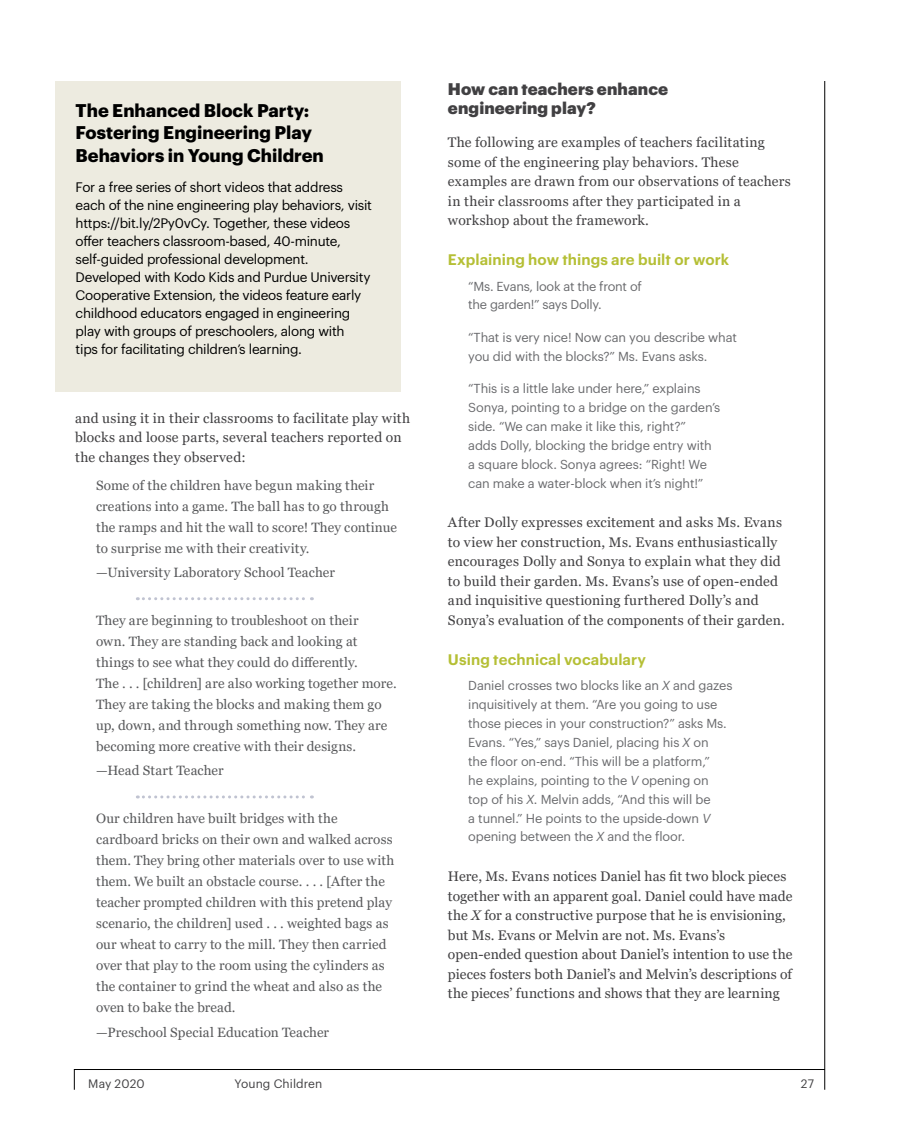
<style>
.page{position:relative;width:905px;height:1134px;background:#fff}
.page>*{position:absolute;margin:0;border:0;box-sizing:border-box;transform-origin:0 0}
.t1{font:700 18px/22.5px "Graphik";color:#000}
.t2{font:900 16.5px/19.5px "Graphik";letter-spacing:.005em;color:#414042}
.t3{font:600 15px "Graphik";letter-spacing:.005em;color:#b5bf35}
.t4{font:13.8px/19.5px "Georgia Pro";letter-spacing:.01em;color:#414042}
.t5{font:13.5px/21px "Georgia Pro";letter-spacing:.01em;color:#58595b}
.t6{font:13.5px/18px "Graphik";letter-spacing:-.02em;color:#000}
.t7{font:12.75px/18.9px "Graphik";letter-spacing:-.01em;color:#696a6d}
.t8{font:12px "Graphik";letter-spacing:.01em;color:#414042}
.s1{font-style:italic}
</style>
<div class="page">
<svg style="left:137px;top:597px;width:175px;height:3px"></svg>
<svg style="left:137px;top:795px;width:175px;height:3px"></svg>
<div style="left:55px;top:81px;width:345px;height:311px;background:#edebe0"></div>
<h1 class="t1" style="left:76px;top:97px;width:250px">The Enhanced Block Party:<br>Fostering Engineering Play<br>Behaviors in Young Children</h1>
<p class="t6" style="left:76px;top:177px;width:298px">For a free series of short videos that address each of the nine engineering play behaviors, visit https://bit.ly/2Py0vCy. Together, these videos offer teachers classroom-based, 40-minute, self-guided professional development.<br>Developed with Kodo Kids and Purdue University Cooperative Extension, the videos feature early childhood educators engaged in engineering play with groups of preschoolers, along with<br>tips for facilitating children’s learning.</p>
<p class="t4" style="left:75px;top:409px;width:337px">and using it in their classrooms to facilitate play with blocks and loose parts, several teachers reported on the changes they observed:</p>
<p class="t5" style="left:96px;top:475px;width:302px">Some of the children have begun making their creations into a game. The ball has to go through the ramps and hit the wall to score! They continue to surprise me with their creativity.</p>
<p class="t5" style="left:96px;top:562px;width:240px">—University Laboratory School Teacher</p>
<p class="t5" style="left:96px;top:610px;width:302px">They are beginning to troubleshoot on their<br>own. They are standing back and looking at things to see what they could do differently.<br>The . . . [children] are also working together more.<br>They are taking the blocks and making them go up, down, and through something now. They are becoming more creative with their designs.</p>
<p class="t5" style="left:96px;top:761px;width:129px">—Head Start Teacher</p>
<p class="t5" style="left:96px;top:809px;width:300px">Our children have built bridges with the cardboard bricks on their own and walked across them. They bring other materials over to use with them. We built an obstacle course. . . . [After the teacher prompted children with this pretend play scenario, the children] used . . . weighted bags as our wheat to carry to the mill. They then carried over that play to the room using the cylinders as the container to grind the wheat and also as the oven to bake the bread.</p>
<p class="t5" style="left:96px;top:1022px;width:235px">—Preschool Special Education Teacher</p>
<p class="t2" style="left:448px;top:77px;width:222px">How can teachers enhance engineering play?</p>
<p class="t4" style="left:448px;top:133px;width:344px">The following are examples of teachers facilitating some of the engineering play behaviors. These examples are drawn from our observations of teachers in their classrooms after they participated in a workshop about the framework.</p>
<p class="t3" style="left:448px;top:248px;width:282px">Explaining how things are built or work</p>
<p class="t7" style="left:468px;top:275px;width:175px">“Ms. Evans, look at the front of the garden!” says Dolly.</p>
<p class="t7" style="left:468px;top:327px;width:270px">“That is very nice! Now can you describe what you did with the blocks?” Ms. Evans asks.</p>
<p class="t7" style="left:468px;top:378px;width:253px">“This is a little lake under here,” explains Sonya, pointing to a bridge on the garden’s side. “We can make it like this, right?”<br>adds Dolly, blocking the bridge entry with a square block. Sonya agrees: “Right! We can make a water-block when it’s night!”</p>
<p class="t4" style="left:448px;top:513px;width:338px">After Dolly expresses excitement and asks Ms. Evans to view her construction, Ms. Evans enthusiastically encourages Dolly and Sonya to explain what they did to build their garden. Ms. Evans’s use of open-ended and inquisitive questioning furthered Dolly’s and Sonya’s evaluation of the components of their garden.</p>
<p class="t3" style="left:448px;top:648px;width:199px">Using technical vocabulary</p>
<p class="t7" style="left:468px;top:675px;width:266px">Daniel crosses two blocks like an <span class="s1">X</span> and gazes inquisitively at them. “Are you going to use those pieces in your construction?” asks Ms.<br>Evans. “Yes,” says Daniel, placing his <span class="s1">X</span> on<br>the floor on-end. “This will be a platform,”<br>he explains, pointing to the <span class="s1">V</span> opening on<br>top of his <span class="s1">X</span>. Melvin adds, “And this will be<br>a tunnel.” He points to the upside-down <span class="s1">V </span>opening between the <span class="s1">X</span> and the floor.</p>
<p class="t4" style="left:448px;top:867px;width:346px">Here, Ms. Evans notices Daniel has fit two block pieces together with an apparent goal. Daniel could have made the <span class="s1">X</span> for a constructive purpose that he is envisioning, but Ms. Evans or Melvin are not. Ms. Evans’s open-ended question about Daniel’s intention to use the pieces fosters both Daniel’s and Melvin’s descriptions of the pieces’ functions and shows that they are learning</p>
<p class="t8" style="left:88px;top:1075px;width:58px">May 2020</p>
<p class="t8" style="left:234px;top:1075px;width:89px">Young Children</p>
<p class="t8" style="left:800px;top:1075px;width:15px">27</p>
</div>
